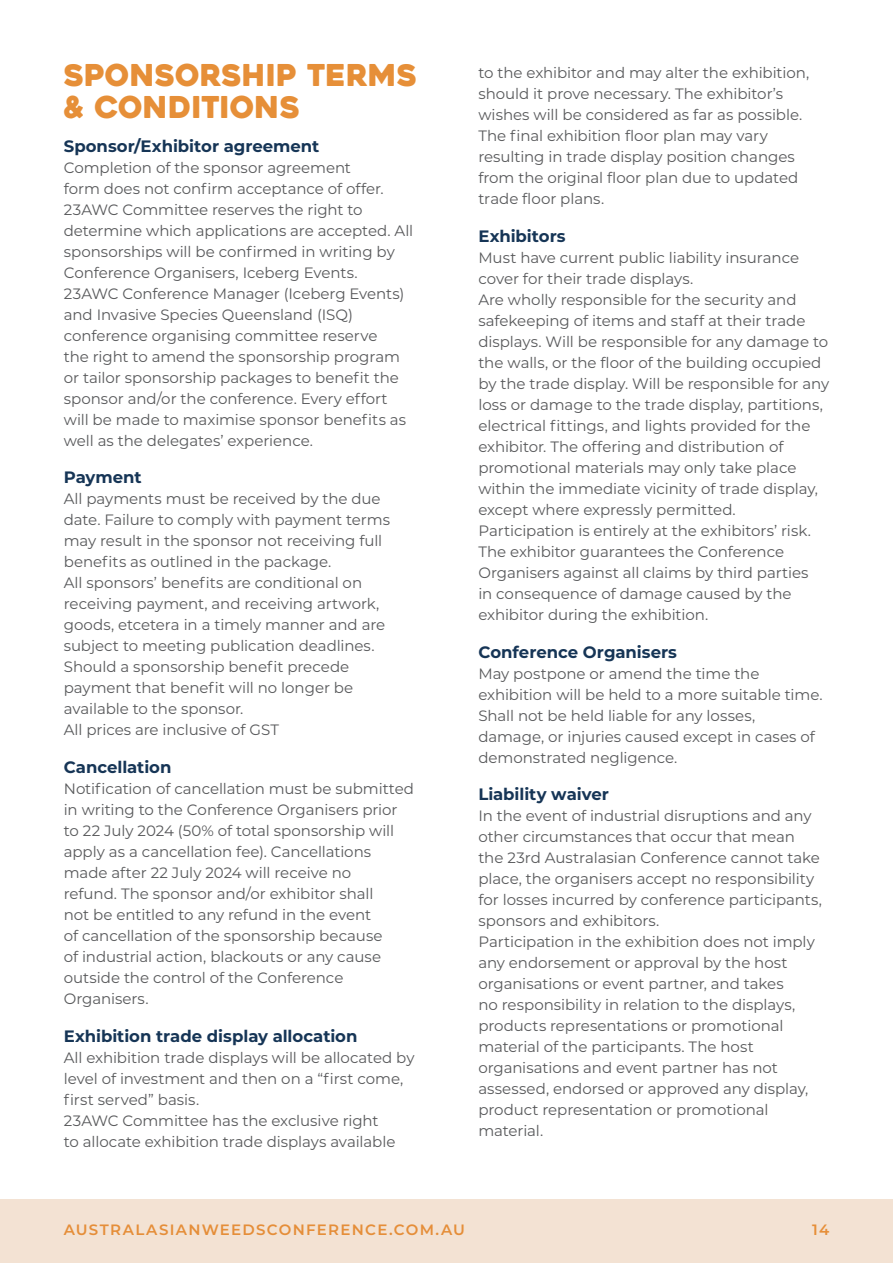
<style>
.page{position:relative;width:893px;height:1263px;background:#fff}
.page>*{position:absolute;margin:0;border:0;box-sizing:border-box;transform-origin:0 0}
.t1{font:30px/31.5px "Heavitas";color:#e68f38}
.t2{font:700 16.5px "Montserrat";color:#163556}
.t3{font:15px/21px "Montserrat";letter-spacing:-.005em;color:#58595b}
.t4{font:600 15px "Montserrat";letter-spacing:.085em;color:#e58e39}
.t5{font:600 15px "Montserrat";color:#e68f39}
</style>
<div class="page">
<div style="left:0;top:1199px;width:893px;height:64px;background:#f3e2d3"></div>
<h1 class="t1" style="left:64px;top:60px;width:355px">SPONSORSHIP TERMS &amp; CONDITIONS</h1>
<p class="t3" style="left:478px;top:62px;width:332px">to the exhibitor and may alter the exhibition, should it prove necessary. The exhibitor’s wishes will be considered as far as possible.<br>The final exhibition floor plan may vary resulting in trade display position changes from the original floor plan due to updated trade floor plans.</p>
<p class="t2" style="left:478px;top:224px;width:89px">Exhibitors</p>
<p class="t3" style="left:478px;top:247px;width:352px">Must have current public liability insurance cover for their trade displays.<br>Are wholly responsible for the security and safekeeping of items and staff at their trade displays. Will be responsible for any damage to the walls, or the floor of the building occupied by the trade display. Will be responsible for any loss or damage to the trade display, partitions, electrical fittings, and lights provided for the exhibitor. The offering and distribution of promotional materials may only take place within the immediate vicinity of trade display, except where expressly permitted.<br>Participation is entirely at the exhibitors’ risk.<br>The exhibitor guarantees the Conference Organisers against all claims by third parties<br>in consequence of damage caused by the exhibitor during the exhibition.</p>
<p class="t2" style="left:478px;top:640px;width:200px">Conference Organisers</p>
<p class="t3" style="left:478px;top:662px;width:346px">May postpone or amend the time the exhibition will be held to a more suitable time.<br>Shall not be held liable for any losses, damage, or injuries caused except in cases of demonstrated negligence.</p>
<p class="t2" style="left:478px;top:782px;width:132px">Liability waiver</p>
<p class="t3" style="left:478px;top:805px;width:345px">In the event of industrial disruptions and any other circumstances that occur that mean the 23rd Australasian Conference cannot take place, the organisers accept no responsibility for losses incurred by conference participants, sponsors and exhibitors.<br>Participation in the exhibition does not imply any endorsement or approval by the host organisations or event partner, and takes<br>no responsibility in relation to the displays, products representations or promotional material of the participants. The host organisations and event partner has not assessed, endorsed or approved any display, product representation or promotional material.</p>
<p class="t2" style="left:64px;top:134px;width:257px">Sponsor/Exhibitor agreement</p>
<p class="t3" style="left:64px;top:156px;width:351px">Completion of the sponsor agreement<br>form does not confirm acceptance of offer.<br>23AWC Committee reserves the right to determine which applications are accepted. All sponsorships will be confirmed in writing by Conference Organisers, Iceberg Events.<br>23AWC Conference Manager (Iceberg Events) and Invasive Species Queensland (ISQ) conference organising committee reserve<br>the right to amend the sponsorship program or tailor sponsorship packages to benefit the sponsor and/or the conference. Every effort will be made to maximise sponsor benefits as well as the delegates’ experience.</p>
<p class="t2" style="left:64px;top:465px;width:79px">Payment</p>
<p class="t3" style="left:64px;top:488px;width:328px">All payments must be received by the due date. Failure to comply with payment terms may result in the sponsor not receiving full benefits as outlined in the package.<br>All sponsors’ benefits are conditional on receiving payment, and receiving artwork, goods, etcetera in a timely manner and are subject to meeting publication deadlines.<br>Should a sponsorship benefit precede payment that benefit will no longer be available to the sponsor.<br>All prices are inclusive of GST</p>
<p class="t2" style="left:64px;top:755px;width:109px">Cancellation</p>
<p class="t3" style="left:64px;top:777px;width:352px">Notification of cancellation must be submitted in writing to the Conference Organisers prior to 22 July 2024 (50% of total sponsorship will apply as a cancellation fee). Cancellations made after 22 July 2024 will receive no<br>refund. The sponsor and/or exhibitor shall<br>not be entitled to any refund in the event<br>of cancellation of the sponsorship because<br>of industrial action, blackouts or any cause outside the control of the Conference Organisers.</p>
<p class="t2" style="left:64px;top:1024px;width:295px">Exhibition trade display allocation</p>
<p class="t3" style="left:64px;top:1046px;width:352px">All exhibition trade displays will be allocated by level of investment and then on a “first come, first served” basis.<br>23AWC Committee has the exclusive right<br>to allocate exhibition trade displays available</p>
<p class="t4" style="left:64px;top:1219px;width:403px">AUSTRALASIANWEEDSCONFERENCE.COM.AU</p>
<p class="t5" style="left:812px;top:1219px;width:19px">14</p>
</div>
